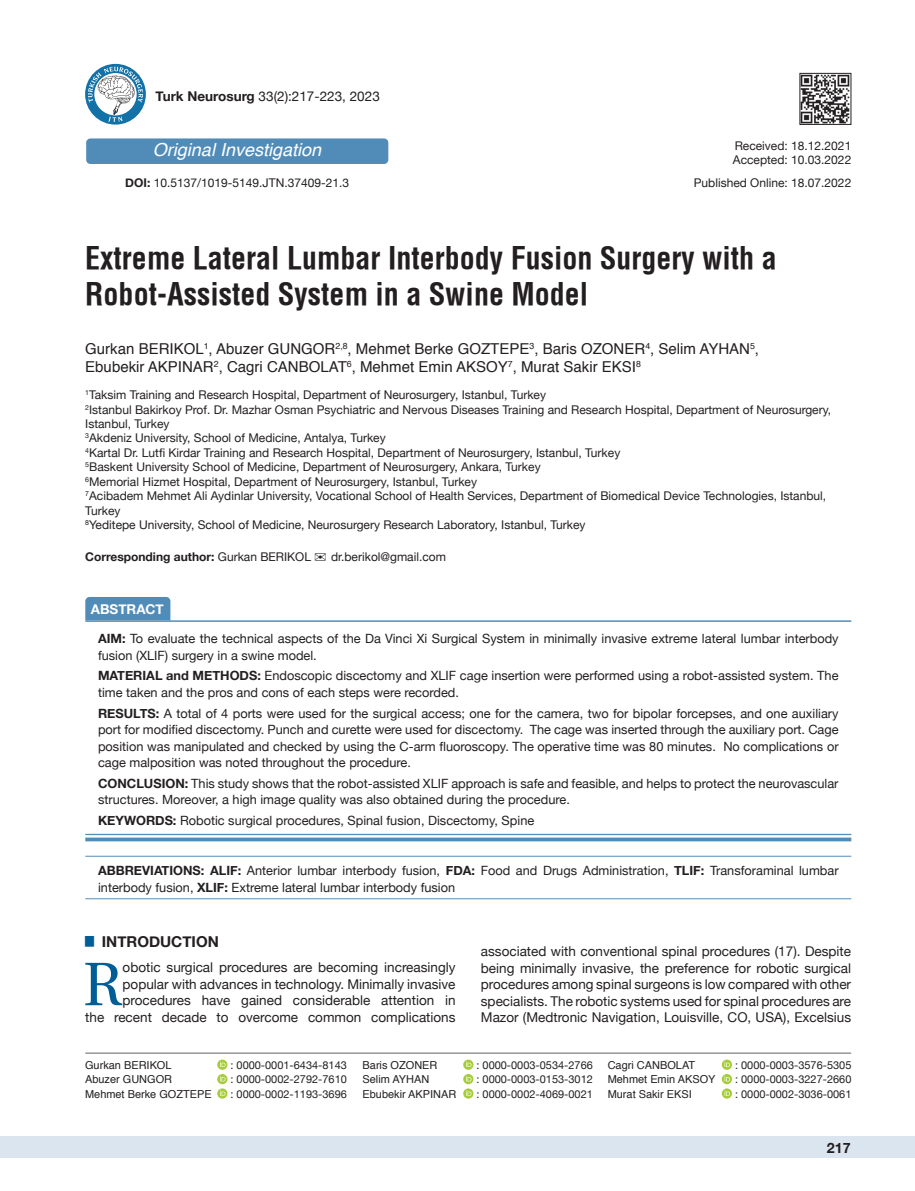
<style>
.page{position:relative;width:915px;height:1191px;background:#fff}
.page>*{position:absolute;margin:0;border:0;box-sizing:border-box;transform-origin:0 0}
.t1{font:61.2px "Utopia";color:#005d95}
.t2{font:700 30px/36px "Helvetica Condens";color:#231f20}
.t3{font:italic 18px "Helvetica";color:#fff}
.t4{font:15px/18px "Helvetica";color:#231f20}
.t5{font:700 15px "Helvetica Neue";color:#231f20}
.t6{font:700 14.25px "Helvetica Neue";color:#231f20}
.t7{font:13.5px/16.5px "Helvetica Neue";color:#231f20;text-align:justify}
.t8{font:700 13.5px "Helvetica Neue";color:#fff}
.t9{font:12.75px/16.5px "Helvetica Neue";color:#231f20}
.t10{font:12px/14.4px "Helvetica Neue";color:#231f20}
.t11{font:10.95px "Helvetica Neue";color:#231f20}
.t12{font:10.95px "Helvetica";color:#231f20}
.s1{font-weight:700}
</style>
<div class="page">
<div style="left:0;top:1136px;width:914px;height:22px;background:#dbe5f0"></div>
<hr style="left:85px;top:1052px;width:765px;height:1px;background:#636366">
<div style="left:85px;top:597px;width:85px;height:23px;background:#518cb9"></div>
<div style="left:85px;top:834px;width:766px;height:7px;background:#f5f8fb"></div>
<hr style="left:85px;top:620px;width:766px;height:2px;background:#518cb9">
<hr style="left:85px;top:834px;width:766px;height:1px;background:#518cb9">
<svg style="left:85px;top:837px;width:766px;height:4px;background:#6b9dc3"></svg>
<hr style="left:85px;top:856px;width:766px;height:1px;background:#518cb9">
<hr style="left:85px;top:898px;width:766px;height:1px;background:#518cb9">
<img style="left:801px;top:75px;width:47px;height:48px">
<div style="left:799px;top:73px;width:51px;height:52px;border:1px solid #231f20"></div>
<svg style="left:721px;top:1059px;width:10px;height:10px"></svg>
<svg style="left:724px;top:1061px;width:5px;height:6px"></svg>
<svg style="left:721px;top:1074px;width:10px;height:10px"></svg>
<svg style="left:724px;top:1075px;width:5px;height:6px"></svg>
<svg style="left:721px;top:1088px;width:10px;height:10px"></svg>
<svg style="left:724px;top:1090px;width:5px;height:5px"></svg>
<svg style="left:217px;top:1059px;width:10px;height:10px"></svg>
<svg style="left:220px;top:1061px;width:5px;height:6px"></svg>
<svg style="left:217px;top:1074px;width:10px;height:10px"></svg>
<svg style="left:220px;top:1075px;width:5px;height:6px"></svg>
<svg style="left:217px;top:1088px;width:10px;height:10px"></svg>
<svg style="left:220px;top:1090px;width:5px;height:5px"></svg>
<svg style="left:463px;top:1059px;width:10px;height:10px"></svg>
<svg style="left:466px;top:1061px;width:5px;height:6px"></svg>
<svg style="left:463px;top:1074px;width:10px;height:10px"></svg>
<svg style="left:466px;top:1075px;width:5px;height:6px"></svg>
<svg style="left:463px;top:1088px;width:10px;height:10px"></svg>
<svg style="left:466px;top:1090px;width:5px;height:5px"></svg>
<svg style="left:85px;top:64px;width:61px;height:61px"></svg>
<svg style="left:88px;top:67px;width:55px;height:55px"></svg>
<div style="left:86px;top:138px;width:302px;height:26px;background:#518cb9;border-radius:4px"></div>
<p class="t7" style="left:156px;top:89px;width:225px"><span class="s1">Turk Neurosurg</span> 33(2):217-223, 2023</p>
<h3 class="t3" style="left:153px;top:136px;width:170px">Original Investigation</h3>
<p class="t10" style="left:125px;top:177px;width:225px"><span class="s1">DOI:</span> 10.5137/1019-5149.JTN.37409-21.3</p>
<p class="t10" style="left:732px;top:139px;width:120px">Received: 18.12.2021<br>Accepted: 10.03.2022</p>
<p class="t10" style="left:693px;top:176px;width:159px">Published Online: 18.07.2022</p>
<h2 class="t2" style="left:85px;top:240px;width:692px">Extreme Lateral Lumbar Interbody Fusion Surgery with a<br>Robot-Assisted System in a Swine Model</h2>
<p class="t4" style="left:85px;top:340px;width:675px">Gurkan BERIKOL<sup>1</sup>, Abuzer GUNGOR<sup>2,8</sup>, Mehmet Berke GOZTEPE<sup>3</sup>, Baris OZONER<sup>4</sup>, Selim AYHAN<sup>5</sup>,<br>Ebubekir AKPINAR<sup>2</sup>, Cagri CANBOLAT<sup>6</sup>, Mehmet Emin AKSOY<sup>7</sup>, Murat Sakir EKSI<sup>8</sup></p>
<p class="t10" style="left:85px;top:388px;width:747px"><sup>1</sup>Taksim Training and Research Hospital, Department of Neurosurgery, Istanbul, Turkey<br><sup>2</sup>Istanbul Bakirkoy Prof. Dr. Mazhar Osman Psychiatric and Nervous Diseases Training and Research Hospital, Department of Neurosurgery, Istanbul, Turkey<br><sup>3</sup>Akdeniz University, School of Medicine, Antalya, Turkey<br><sup>4</sup>Kartal Dr. Lutfi Kirdar Training and Research Hospital, Department of Neurosurgery, Istanbul, Turkey<br><sup>5</sup>Baskent University School of Medicine, Department of Neurosurgery, Ankara, Turkey<br><sup>6</sup>Memorial Hizmet Hospital, Department of Neurosurgery, Istanbul, Turkey<br><sup>7</sup>Acibadem Mehmet Ali Aydinlar University, Vocational School of Health Services, Department of Biomedical Device Technologies, Istanbul, Turkey<br><sup>8</sup>Yeditepe University, School of Medicine, Neurosurgery Research Laboratory, Istanbul, Turkey</p>
<p class="t10" style="left:85px;top:550px;width:362px"><span class="s1">Corresponding author:</span> Gurkan BERIKOL dr.berikol@gmail.com</p>
<p class="t8" style="left:91px;top:598px;width:75px">ABSTRACT</p>
<p class="t9" style="left:98px;top:631px;width:741px"><span class="s1">AIM:</span> To evaluate the technical aspects of the Da Vinci Xi Surgical System in minimally invasive extreme lateral lumbar interbody fusion (XLIF) surgery in a swine model.</p>
<p class="t9" style="left:98px;top:668px;width:741px"><span class="s1">MATERIAL and METHODS:</span> Endoscopic discectomy and XLIF cage insertion were performed using a robot-assisted system. The time taken and the pros and cons of each steps were recorded.</p>
<p class="t9" style="left:98px;top:705px;width:741px;text-align:justify"><span class="s1">RESULTS:</span> A total of 4 ports were used for the surgical access; one for the camera, two for bipolar forcepses, and one auxiliary port for modified discectomy. Punch and curette were used for discectomy. The cage was inserted through the auxiliary port. Cage position was manipulated and checked by using the C-arm fluoroscopy. The operative time was 80 minutes. No complications or cage malposition was noted throughout the procedure.</p>
<p class="t9" style="left:98px;top:776px;width:741px"><span class="s1">CONCLUSION:</span> This study shows that the robot-assisted XLIF approach is safe and feasible, and helps to protect the neurovascular structures. Moreover, a high image quality was also obtained during the procedure.</p>
<p class="t9" style="left:98px;top:813px;width:437px"><span class="s1">KEYWORDS:</span> Robotic surgical procedures, Spinal fusion, Discectomy, Spine</p>
<p class="t9" style="left:98px;top:863px;width:741px"><span class="s1">ABBREVIATIONS: ALIF:</span> Anterior lumbar interbody fusion, <span class="s1">FDA:</span> Food and Drugs Administration, <span class="s1">TLIF:</span> Transforaminal lumbar interbody fusion, <span class="s1">XLIF:</span> Extreme lateral lumbar interbody fusion</p>
<p class="t5" style="left:85px;top:930px;width:135px"><sup>█</sup> INTRODUCTION</p>
<h1 class="t1" style="left:83px;top:949px;width:41px">R</h1>
<p class="t7" style="left:85px;top:960px;width:371px;text-align:right">obotic surgical procedures are becoming increasingly popular with advances in technology. Minimally invasive procedures have gained considerable attention in<br>the recent decade to overcome common complications</p>
<p class="t7" style="left:480px;top:943px;width:371px">associated with conventional spinal procedures (17). Despite being minimally invasive, the preference for robotic surgical procedures among spinal surgeons is low compared with other specialists. The robotic systems used for spinal procedures are Mazor (Medtronic Navigation, Louisville, CO, USA), Excelsius</p>
<p class="t12" style="left:85px;top:1056px;width:88px">Gurkan BERIKOL</p>
<p class="t11" style="left:230px;top:1057px;width:118px">: 0000-0001-6434-8143</p>
<p class="t12" style="left:85px;top:1071px;width:89px">Abuzer GUNGOR</p>
<p class="t11" style="left:230px;top:1071px;width:118px">: 0000-0002-2792-7610</p>
<p class="t12" style="left:85px;top:1085px;width:128px">Mehmet Berke GOZTEPE</p>
<p class="t11" style="left:230px;top:1086px;width:118px">: 0000-0002-1193-3696</p>
<p class="t12" style="left:362px;top:1056px;width:76px">Baris OZONER</p>
<p class="t11" style="left:476px;top:1057px;width:118px">: 0000-0003-0534-2766</p>
<p class="t12" style="left:362px;top:1071px;width:68px">Selim AYHAN</p>
<p class="t11" style="left:476px;top:1071px;width:118px">: 0000-0003-0153-3012</p>
<p class="t12" style="left:362px;top:1085px;width:95px">Ebubekir AKPINAR</p>
<p class="t11" style="left:476px;top:1086px;width:118px">: 0000-0002-4069-0021</p>
<p class="t12" style="left:607px;top:1056px;width:89px">Cagri CANBOLAT</p>
<p class="t11" style="left:734px;top:1057px;width:118px">: 0000-0003-3576-5305</p>
<p class="t12" style="left:607px;top:1071px;width:109px">Mehmet Emin AKSOY</p>
<p class="t11" style="left:734px;top:1071px;width:118px">: 0000-0003-3227-2660</p>
<p class="t12" style="left:607px;top:1085px;width:85px">Murat Sakir EKSI</p>
<p class="t11" style="left:734px;top:1086px;width:118px">: 0000-0002-3036-0061</p>
<p class="t6" style="left:826px;top:1137px;width:25px">217</p>
</div>
